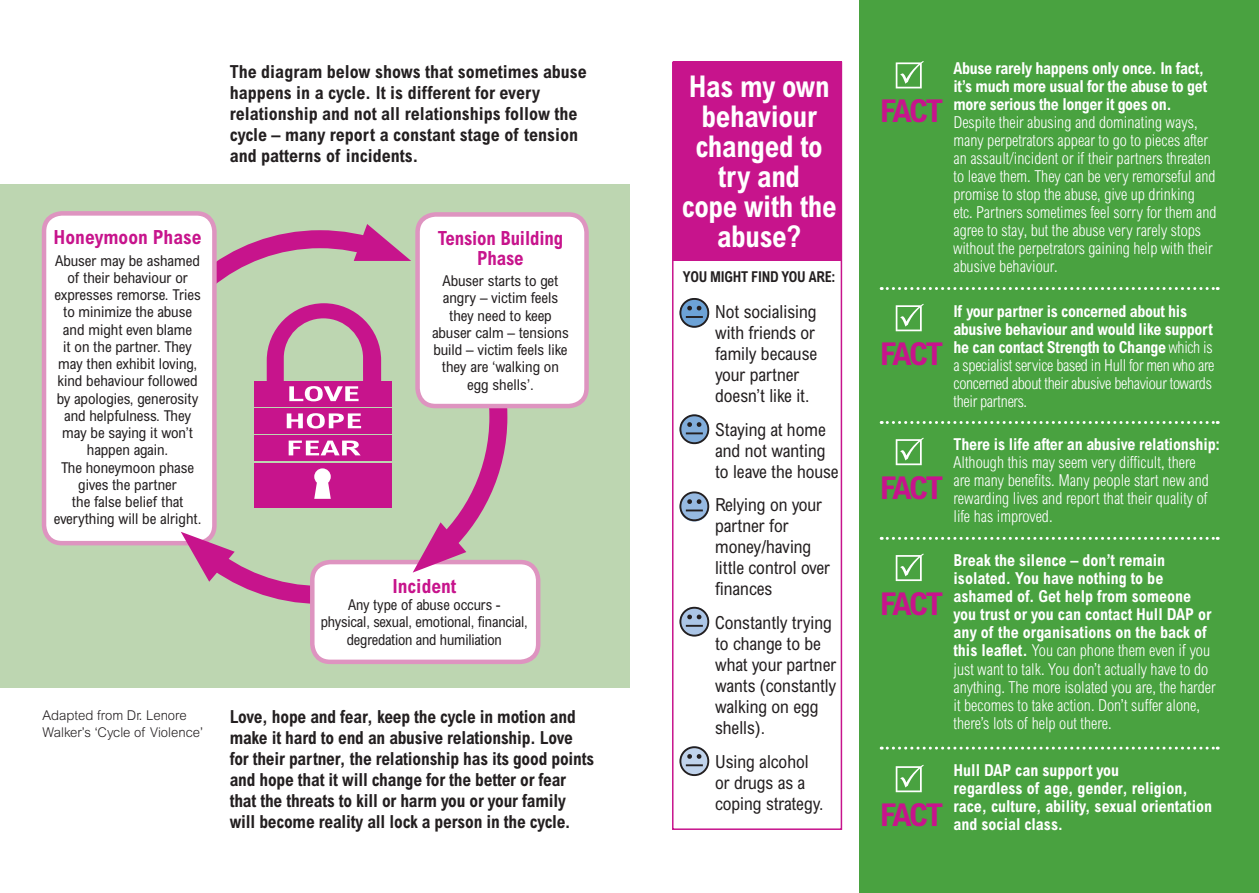
<style>
.page{position:relative;width:1259px;height:893px;background:#fff}
.page>*{position:absolute;margin:0;border:0;box-sizing:border-box;transform-origin:0 0}
.t1{font:700 condensed 31.5px "Arial";letter-spacing:-.075em;color:#c7148c;scale:1.1 1}
.t2{font:700 condensed 30px/30px "Arial";letter-spacing:-.01em;color:#fff;text-align:center}
.t3{font:700 condensed 19.5px/19.5px "Arial";color:#c7148c;text-align:center}
.t4{font:700 condensed 18px/21px "Arial";letter-spacing:-.01em;color:#231f20}
.t5{font:condensed 18px/21px "Arial";color:#231f20}
.t6{font:300 condensed 16.5px/18px "Arial";color:#fff}
.t7{font:700 condensed 16.5px/18px "Arial";letter-spacing:-.01em;color:#fff}
.t8{font:300 condensed 16.5px/18px "Arial";letter-spacing:-.02em;color:#fff}
.t9{font:condensed 15px/17.2px "Arial";color:#231f20;text-align:center}
.t10{font:700 condensed 15px "Arial";letter-spacing:-.02em;color:#231f20;scale:.94 1}
.t11{font:300 13.5px/17.2px "Arial";color:#231f20}
.s1{font-weight:700}
</style>
<div class="page">
<div style="left:673px;top:62px;width:168px;height:199px;background:#c7148c"></div>
<svg style="left:679px;top:298px;width:30px;height:30px"></svg>
<svg style="left:679px;top:414px;width:30px;height:30px"></svg>
<svg style="left:679px;top:491px;width:30px;height:30px"></svg>
<svg style="left:679px;top:607px;width:30px;height:30px"></svg>
<svg style="left:679px;top:746px;width:30px;height:30px"></svg>
<div style="left:0;top:184px;width:629px;height:504px;background:#bdd6b1"></div>
<div style="left:44px;top:213px;width:170px;height:330px;background:#fff;border-radius:18px"></div>
<div style="left:42px;top:211px;width:175px;height:334px;border:4px solid #de94c0;border-radius:18px"></div>
<div style="left:312px;top:562px;width:226px;height:100px;background:#fff;border-radius:18px"></div>
<div style="left:310px;top:560px;width:230px;height:104px;border:4px solid #de94c0;border-radius:18px"></div>
<svg style="left:180px;top:221px;width:336px;height:392px"></svg>
<div style="left:417px;top:214px;width:169px;height:192px;background:#fff;border-radius:18px"></div>
<div style="left:415px;top:212px;width:174px;height:196px;border:4px solid #de94c0;border-radius:18px"></div>
<div style="left:859px;top:0;width:400px;height:893px;background:#49a240"></div>
<svg style="left:881px;top:287px;width:337px;height:3px"></svg>
<svg style="left:881px;top:421px;width:337px;height:3px"></svg>
<svg style="left:881px;top:537px;width:337px;height:3px"></svg>
<svg style="left:881px;top:747px;width:337px;height:3px"></svg>
<svg style="left:895px;top:61px;width:28px;height:27px"></svg>
<svg style="left:895px;top:765px;width:28px;height:27px"></svg>
<svg style="left:895px;top:553px;width:28px;height:28px"></svg>
<svg style="left:895px;top:438px;width:28px;height:27px"></svg>
<svg style="left:895px;top:304px;width:28px;height:27px"></svg>
<div style="left:672px;top:62px;width:170px;height:768px;border:2px solid #c7148c"></div>
<p class="t3" style="left:54px;top:227px;width:149px">Honeymoon Phase</p>
<p class="t9" style="left:54px;top:251px;width:149px">Abuser may be ashamed of their behaviour or expresses remorse. Tries to minimize the abuse and might even blame<br>it on the partner. They may then exhibit loving, kind behaviour followed by apologies, generosity and helpfulness. They may be saying it won’t happen again.<br>The honeymoon phase gives the partner<br>the false belief that everything will be alright.</p>
<p class="t11" style="left:43px;top:706px;width:162px">Adapted from Dr. Lenore<br>Walker’s ‘Cycle of Violence’</p>
<p class="t4" style="left:230px;top:61px;width:359px">The diagram below shows that sometimes abuse happens in a cycle. It is different for every relationship and not all relationships follow the cycle – many report a constant stage of tension and patterns of incidents.</p>
<p class="t3" style="left:438px;top:228px;width:127px">Tension Building<br>Phase</p>
<p class="t9" style="left:432px;top:272px;width:138px">Abuser starts to get angry – victim feels they need to keep abuser calm – tensions build – victim feels like they are ‘walking on egg shells’.</p>
<p class="t3" style="left:392px;top:576px;width:65px">Incident</p>
<p class="t9" style="left:321px;top:596px;width:208px">Any type of abuse occurs -<br>physical, sexual, emotional, financial, degredation and humiliation</p>
<p class="t4" style="left:230px;top:706px;width:366px">Love, hope and fear, keep the cycle in motion and make it hard to end an abusive relationship. Love for their partner, the relationship has its good points and hope that it will change for the better or fear that the threats to kill or harm you or your family will become reality all lock a person in the cycle.</p>
<h2 class="t2" style="left:681px;top:71px;width:156px">Has my own behaviour changed to try and<br>cope with the abuse?</h2>
<p class="t10" style="left:683px;top:268px;width:164px">YOU MIGHT FIND YOU ARE:</p>
<p class="t5" style="left:715px;top:301px;width:104px">Not socialising with friends or family because your partner doesn’t like it.</p>
<p class="t5" style="left:715px;top:418px;width:125px">Staying at home and not wanting to leave the house</p>
<p class="t5" style="left:715px;top:494px;width:116px">Relying on your partner for money/having little control over finances</p>
<p class="t5" style="left:715px;top:612px;width:123px">Constantly trying to change to be what your partner wants (constantly walking on egg shells).</p>
<p class="t5" style="left:715px;top:751px;width:110px">Using alcohol or drugs as a coping strategy.</p>
<h1 class="t1" style="left:879px;top:93px;width:59px">FACT</h1>
<h1 class="t1" style="left:879px;top:336px;width:59px">FACT</h1>
<h1 class="t1" style="left:879px;top:470px;width:59px">FACT</h1>
<h1 class="t1" style="left:879px;top:585px;width:59px">FACT</h1>
<h1 class="t1" style="left:879px;top:797px;width:59px">FACT</h1>
<p class="t7" style="left:953px;top:59px;width:255px">Abuse rarely happens only once. In fact, it’s much more usual for the abuse to get more serious the longer it goes on.</p>
<p class="t6" style="left:953px;top:113px;width:265px">Despite their abusing and dominating ways, many perpetrators appear to go to pieces after an assault/incident or if their partners threaten to leave them. They can be very remorseful and promise to stop the abuse, give up drinking etc. Partners sometimes feel sorry for them and agree to stay, but the abuse very rarely stops without the perpetrators gaining help with their abusive behaviour.</p>
<p class="t8" style="left:953px;top:302px;width:262px"><span class="s1">If your partner is concerned about his abusive behaviour and would like support he can contact Strength to Change</span> which is a specialist service based in Hull for men who are concerned about their abusive behaviour towards their partners.</p>
<p class="t7" style="left:953px;top:435px;width:268px">There is life after an abusive relationship:</p>
<p class="t6" style="left:953px;top:453px;width:257px">Although this may seem very difficult, there are many benefits. Many people start new and rewarding lives and report that their quality of life has improved.</p>
<p class="t6" style="left:953px;top:552px;width:263px"><span class="s1">Break the silence – don’t remain isolated. You have nothing to be ashamed of. Get help from someone you trust or you can contact Hull DAP or any of the organisations on the back of this leaflet.</span> You can phone them even if you just want to talk. You don’t actually have to do anything. The more isolated you are, the harder it becomes to take action. Don’t suffer alone, there’s lots of help out there.</p>
<p class="t7" style="left:953px;top:761px;width:260px">Hull DAP can support you<br>regardless of age, gender, religion, race, culture, ability, sexual orientation and social class.</p>
</div>
